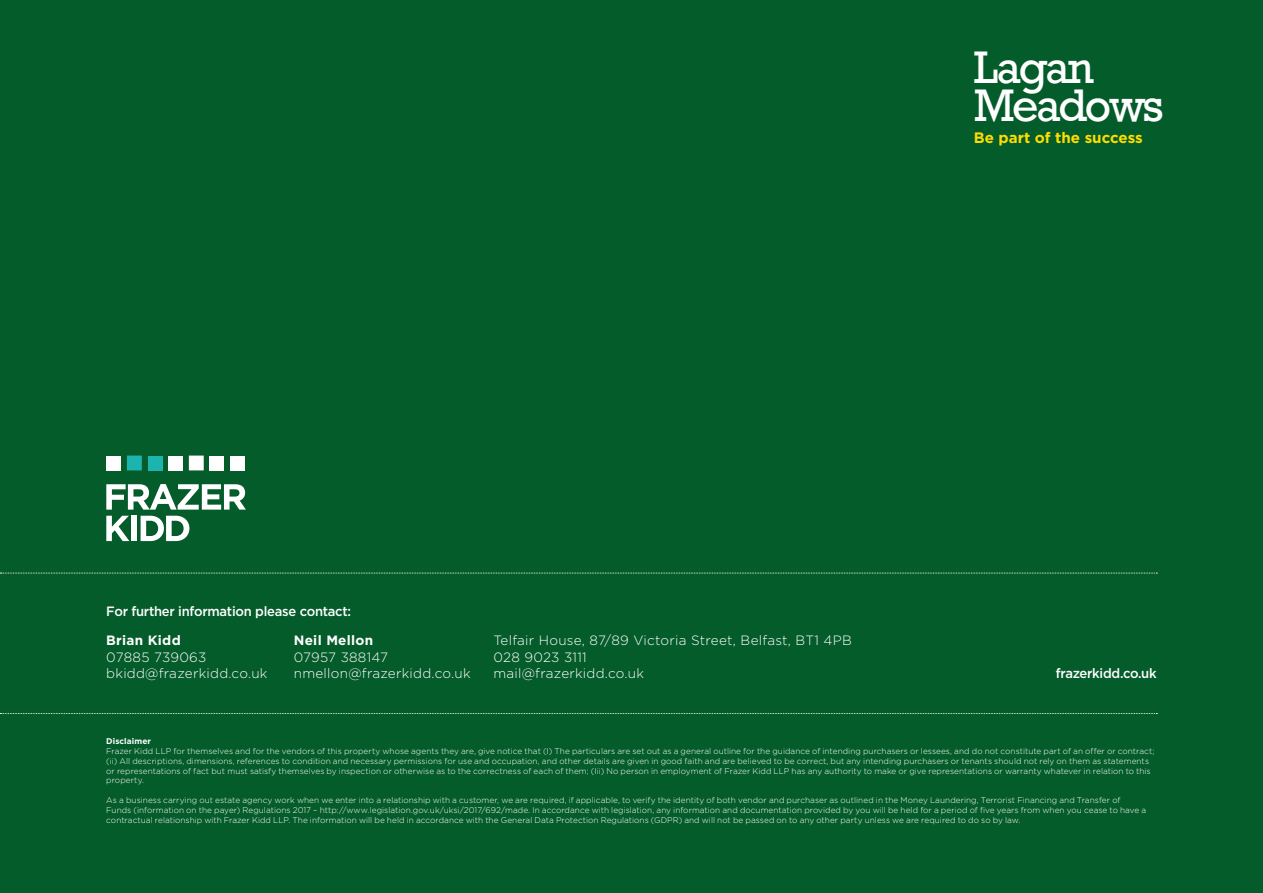
<style>
.page{position:relative;width:1263px;height:893px;background:#055c2b}
.page>*{position:absolute;margin:0;border:0;box-sizing:border-box;transform-origin:0 0}
.t1{font:42.9px/37.2px "Rockwell";letter-spacing:-.06em;color:#fff}
.t2{font:700 15.15px "Gotham HTF";color:#fd0}
.t3{font:300 13.5px "Gotham HTF";letter-spacing:.02em;color:#fff}
.t4{font:500 13.5px "Gotham HTF";letter-spacing:-.02em;color:#fff}
.t5{font:700 13.5px "Gotham HTF";letter-spacing:.02em;color:#fff}
.t6{font:300 8.25px/9.9px "Gotham HTF";letter-spacing:.005em;color:#fff}
.t7{font:700 8.25px "Gotham HTF";letter-spacing:.01em;color:#fff}
</style>
<div class="page">
<div style="left:106px;top:456px;width:15px;height:14px;background:#fff"></div>
<div style="left:127px;top:456px;width:15px;height:14px;background:#1db3ae"></div>
<div style="left:148px;top:456px;width:14px;height:14px;background:#1db3ae"></div>
<div style="left:168px;top:456px;width:15px;height:14px;background:#fff"></div>
<div style="left:189px;top:456px;width:15px;height:14px;background:#fff"></div>
<div style="left:209px;top:456px;width:15px;height:14px;background:#fff"></div>
<div style="left:230px;top:456px;width:15px;height:14px;background:#fff"></div>
<svg style="left:106px;top:484px;width:140px;height:26px"></svg>
<svg style="left:106px;top:516px;width:23px;height:25px"></svg>
<div style="left:132px;top:516px;width:5px;height:25px;background:#fff"></div>
<svg style="left:141px;top:516px;width:48px;height:25px"></svg>
<svg style="left:0;top:573px;width:1157px;height:1px"></svg>
<svg style="left:0;top:713px;width:1157px;height:1px"></svg>
<h1 class="t1" style="left:974px;top:50px;width:192px">Lagan<br>Meadows</h1>
<h2 class="t2" style="left:974px;top:129px;width:170px">Be part of the success</h2>
<h3 class="t4" style="left:106px;top:604px;width:246px">For further information please contact:</h3>
<h3 class="t5" style="left:106px;top:633px;width:76px">Brian Kidd</h3>
<h3 class="t5" style="left:294px;top:633px;width:81px">Neil Mellon</h3>
<h3 class="t3" style="left:493px;top:633px;width:360px">Telfair House, 87/89 Victoria Street, Belfast, BT1 4PB</h3>
<h3 class="t3" style="left:106px;top:649px;width:102px">07885 739063</h3>
<h3 class="t3" style="left:294px;top:649px;width:96px">07957 388147</h3>
<h3 class="t3" style="left:493px;top:649px;width:95px">028 9023 3111</h3>
<h3 class="t3" style="left:106px;top:666px;width:163px">bkidd@frazerkidd.co.uk</h3>
<h3 class="t3" style="left:294px;top:666px;width:178px">nmellon@frazerkidd.co.uk</h3>
<h3 class="t3" style="left:493px;top:666px;width:152px">mail@frazerkidd.co.uk</h3>
<h3 class="t4" style="left:1056px;top:666px;width:102px">frazerkidd.co.uk</h3>
<p class="t7" style="left:106px;top:736px;width:46px">Disclaimer</p>
<p class="t6" style="left:106px;top:746px;width:1049px">Frazer Kidd LLP for themselves and for the vendors of this property whose agents they are, give notice that (I) The particulars are set out as a general outline for the guidance of intending purchasers or lessees, and do not constitute part of an offer or contract; (ii) All descriptions, dimensions, references to condition and necessary permissions for use and occupation, and other details are given in good faith and are believed to be correct, but any intending purchasers or tenants should not rely on them as statements or representations of fact but must satisfy themselves by inspection or otherwise as to the correctness of each of them; (Iii) No person in employment of Frazer Kidd LLP has any authority to make or give representations or warranty whatever in relation to this property.</p>
<p class="t6" style="left:106px;top:795px;width:1041px">As a business carrying out estate agency work when we enter into a relationship with a customer, we are required, if applicable, to verify the identity of both vendor and purchaser as outlined in the Money Laundering, Terrorist Financing and Transfer of<br>Funds (information on the payer) Regulations 2017 – http://www.legislation.gov.uk/uksi/2017/692/made. In accordance with legislation, any information and documentation provided by you will be held for a period of five years from when you cease to have a contractual relationship with Frazer Kidd LLP. The information will be held in accordance with the General Data Protection Regulations (GDPR) and will not be passed on to any other party unless we are required to do so by law.</p>
</div>
